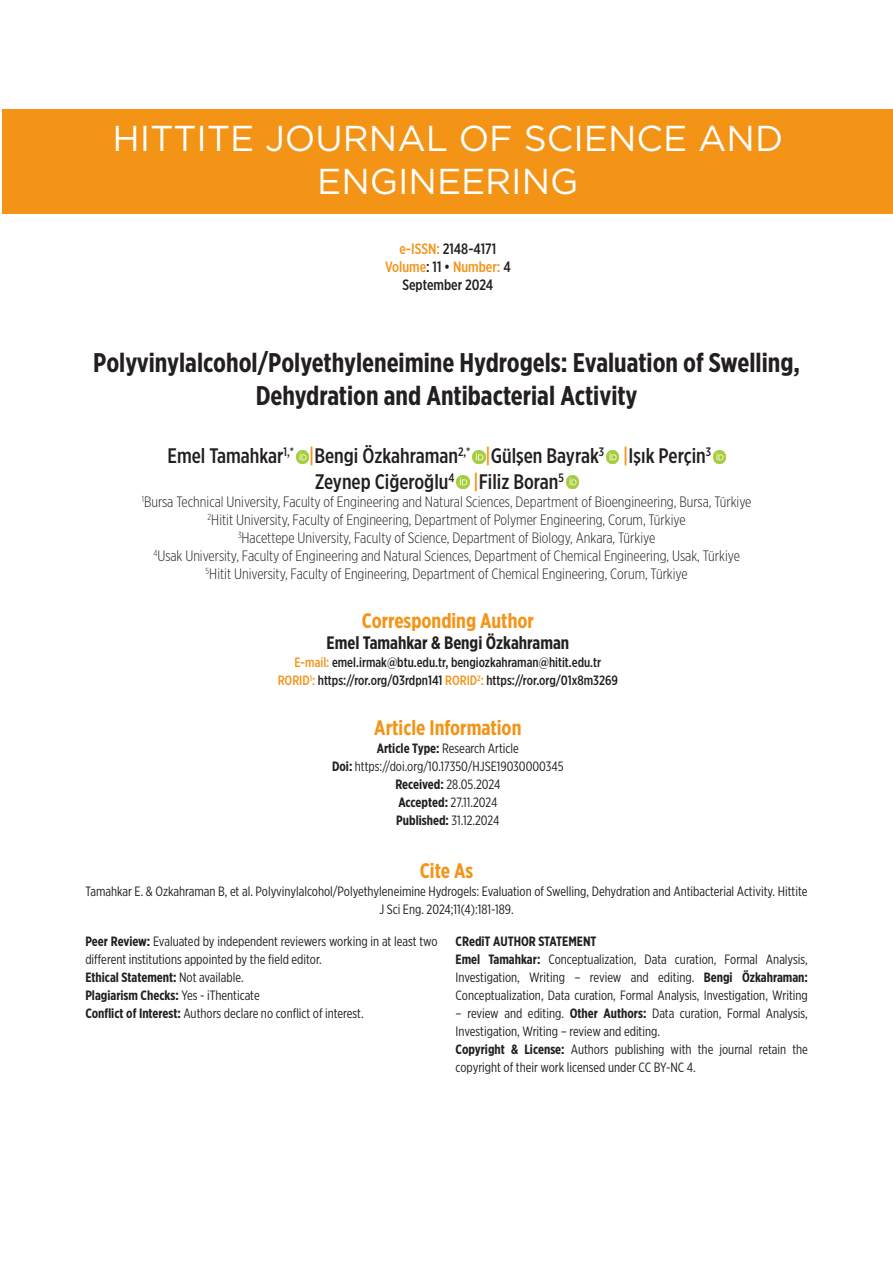
<style>
.page{position:relative;width:893px;height:1263px;background:#fff}
.page>*{position:absolute;margin:0;border:0;box-sizing:border-box;transform-origin:0 0}
.journal_title{font:36px/43.2px "Gotham";color:#fff;text-align:center}
.t1{font:700 27px/32.4px "Gotham X Narrow";color:#231f20;text-align:center}
.t2{font:500 21px "Gotham X Narrow";color:#231f20}
.t3{font:700 21px "Gotham X Narrow";color:#f39417}
.t4{font:700 18px "Gotham X Narrow";color:#231f20}
.t5{font:300 15px "Gotham X Narrow";color:#231f20}
.t6{font:500 15px "Gotham X Narrow";color:#231f20}
.t7{font:500 15px "Gotham X Narrow";color:#f39417}
.t8{font:13.5px/18px "Gotham X Narrow";color:#231f20}
.t9{font:500 13.5px "Gotham X Narrow";color:#231f20}
.t10{font:700 13.5px "Gotham X Narrow";color:#231f20}
.s1{color:#f39417}
.s2{color:#231f20}
.s3{font-weight:700}
.s4{font-weight:400}
</style>
<div class="page">
<div style="left:2px;top:109px;width:891px;height:105px;background:#f39417"></div>
<svg style="left:296px;top:450px;width:13px;height:13px"></svg>
<svg style="left:473px;top:450px;width:12px;height:13px"></svg>
<svg style="left:607px;top:450px;width:12px;height:13px"></svg>
<svg style="left:713px;top:450px;width:13px;height:13px"></svg>
<svg style="left:457px;top:475px;width:12px;height:13px"></svg>
<svg style="left:566px;top:475px;width:13px;height:13px"></svg>
<p class="journal_title" style="left:113px;top:115px;width:672px">HITTITE JOURNAL OF SCIENCE AND<br>ENGINEERING</p>
<p class="t6" style="left:399px;top:239px;width:98px"><span class="s1">e-ISSN:</span> 2148-4171</p>
<p class="t7" style="left:385px;top:257px;width:127px">Volume<span class="s2">: 11 •</span> Number: <span class="s2">4</span></p>
<p class="t6" style="left:402px;top:275px;width:92px">September 2024</p>
<p class="t1" style="left:93px;top:347px;width:708px">Polyvinylalcohol/Polyethyleneimine Hydrogels: Evaluation of Swelling,<br>Dehydration and Antibacterial Activity</p>
<p class="t2" style="left:168px;top:443px;width:545px">Emel Tamahkar<sup>1,*</sup> <span class="s1">|</span>Bengi Özkahraman<sup>2,*</sup> <span class="s1">|</span>Gülşen Bayrak<sup>3</sup> <span class="s1">|</span>Işık Perçin<sup>3</sup></p>
<p class="t2" style="left:315px;top:468px;width:251px">Zeynep Ciğeroğlu<sup>4</sup> <span class="s1">|</span>Filiz Boran<sup>5</sup></p>
<p class="t5" style="left:142px;top:492px;width:611px"><sup>1</sup>Bursa Technical University, Faculty of Engineering and Natural Sciences, Department of Bioengineering, Bursa, Türkiye</p>
<p class="t5" style="left:208px;top:510px;width:479px"><sup>2</sup>Hitit University, Faculty of Engineering, Department of Polymer Engineering, Corum, Türkiye</p>
<p class="t5" style="left:238px;top:528px;width:419px"><sup>3</sup>Hacettepe University, Faculty of Science, Department of Biology, Ankara, Türkiye</p>
<p class="t5" style="left:153px;top:546px;width:588px"><sup>4</sup>Usak University, Faculty of Engineering and Natural Sciences, Department of Chemical Engineering, Usak, Türkiye</p>
<p class="t5" style="left:206px;top:564px;width:484px"><sup>5</sup>Hitit University, Faculty of Engineering, Department of Chemical Engineering, Corum, Türkiye</p>
<p class="t3" style="left:362px;top:608px;width:174px">Corresponding Author</p>
<p class="t4" style="left:327px;top:632px;width:244px">Emel Tamahkar &amp; Bengi Özkahraman</p>
<p class="t9" style="left:295px;top:654px;width:308px"><span class="s1">E-mail:</span> emel.irmak@btu.edu.tr, bengiozkahraman@hitit.edu.tr</p>
<p class="t9" style="left:278px;top:672px;width:342px"><span class="s1">RORID</span><sup>1</sup><span class="s1">:</span> https://ror.org/03rdpn141 <span class="s1">RORID</span><sup>2</sup><span class="s1">:</span> https://ror.org/01x8m3269</p>
<p class="t3" style="left:374px;top:715px;width:149px">Article Information</p>
<p class="t8" style="left:377px;top:739px;width:144px"><span class="s3">Article Type:</span> Research Article</p>
<p class="t8" style="left:332px;top:757px;width:233px"><span class="s3">Doi:</span> https://doi.org/10.17350/HJSE19030000345</p>
<p class="t8" style="left:395px;top:775px;width:106px"><span class="s3">Received:</span> 28.05.2024</p>
<p class="t8" style="left:398px;top:793px;width:101px"><span class="s3">Accepted:</span> 27.11.2024</p>
<p class="t10" style="left:396px;top:812px;width:105px">Published: <span class="s4">31.12.2024</span></p>
<p class="t3" style="left:420px;top:858px;width:55px">Cite As</p>
<p class="t8" style="left:86px;top:882px;width:723px;text-align:center">Tamahkar E. &amp; Ozkahraman B, et al. Polyvinylalcohol/Polyethyleneimine Hydrogels: Evaluation of Swelling, Dehydration and Antibacterial Activity. Hittite<br>J Sci Eng. 2024;11(4):181-189.</p>
<p class="t8" style="left:85px;top:932px;width:354px"><span class="s3">Peer Review:</span> Evaluated by independent reviewers working in at least two different institutions appointed by the field editor.</p>
<p class="t10" style="left:85px;top:969px;width:160px">Ethical Statement: <span class="s4">Not available.</span></p>
<p class="t10" style="left:85px;top:987px;width:176px">Plagiarism Checks: <span class="s4">Yes - iThenticate</span></p>
<p class="t8" style="left:85px;top:1004px;width:280px"><span class="s3">Conflict of Interest:</span> Authors declare no conflict of interest.</p>
<p class="t10" style="left:456px;top:933px;width:142px">CRediT AUTHOR STATEMENT</p>
<p class="t8" style="left:456px;top:950px;width:354px;text-align:justify"><span class="s3">Emel Tamahkar:</span> Conceptualization, Data curation, Formal Analysis, Investigation, Writing – review and editing. <span class="s3">Bengi Özkahraman:<br></span>Conceptualization, Data curation, Formal Analysis, Investigation, Writing</p>
<p class="t8" style="left:456px;top:1004px;width:354px">– review and editing. <span class="s3">Other Authors:</span> Data curation, Formal Analysis,<br>Investigation, Writing – review and editing.</p>
<p class="t8" style="left:456px;top:1040px;width:354px"><span class="s3">Copyright &amp; License:</span> Authors publishing with the journal retain the copyright of their work licensed under CC BY-NC 4.</p>
</div>
